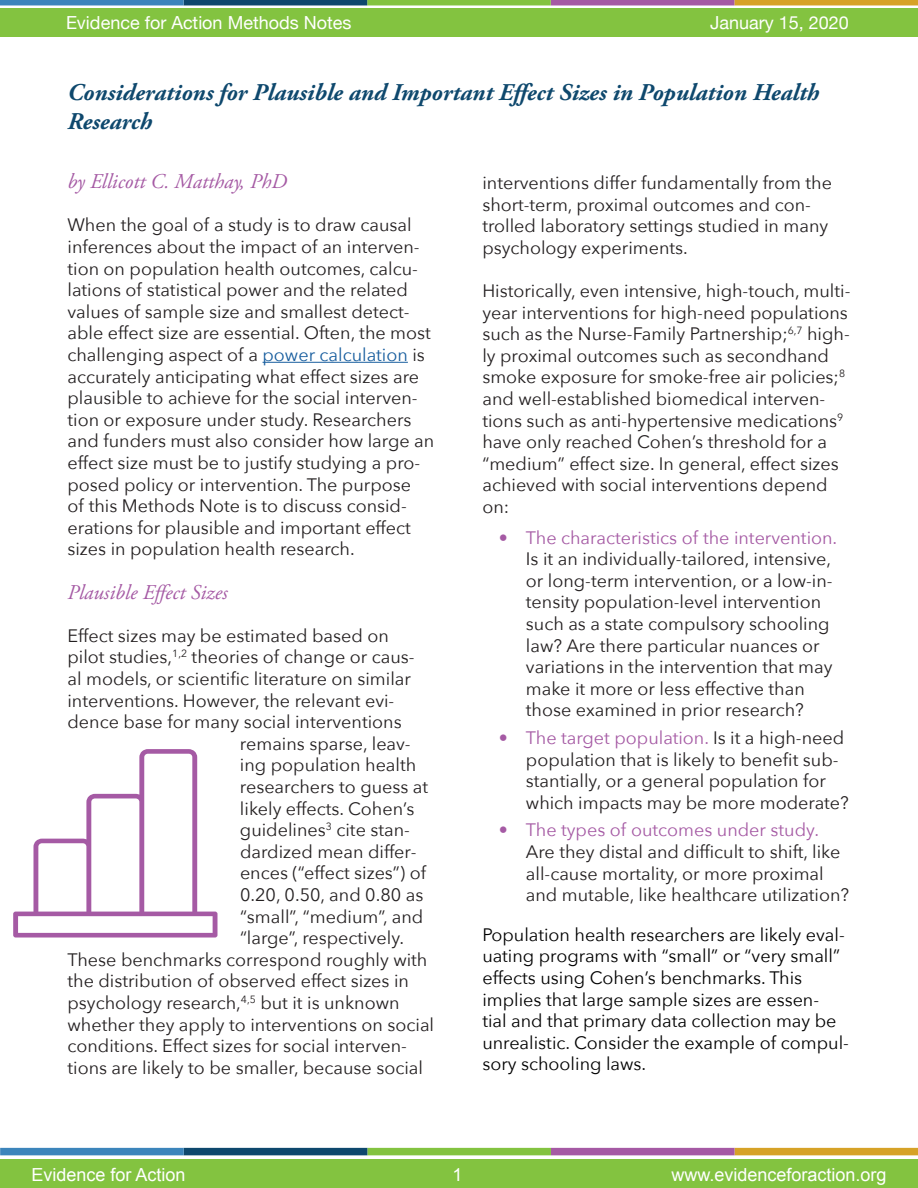
<style>
.page{position:relative;width:918px;height:1188px;background:#fff}
.page>*{position:absolute;margin:0;border:0;box-sizing:border-box;transform-origin:0 0}
.t1{font:italic 700 24px/28.8px "Adobe Garamond Pro";color:#0e486d}
.t2{font:italic 21px "Adobe Garamond Pro";color:#a55aa4}
.t3{font:18px/21.6px "Avenir Next";color:#231f20}
.t4{font:18px/21.6px "Avenir Next";color:#000}
.t5{font:18px "Avenir Next";color:#a55aa4}
.t6{font:18px "Arial";color:#fff}
.t7{font:18px "Helvetica Neue";color:#fff}
.s1{color:#175d9e}
.s2{color:#a55aa4}
</style>
<div class="page">
<div style="left:734px;top:0;width:184px;height:5px;background:#d6a227"></div>
<div style="left:551px;top:0;width:183px;height:5px;background:#a55aa4"></div>
<div style="left:367px;top:0;width:184px;height:5px;background:#83c340"></div>
<div style="left:184px;top:0;width:183px;height:5px;background:#0e486d"></div>
<div style="left:0;top:0;width:184px;height:5px;background:#3c85bb"></div>
<div style="left:0;top:1159px;width:918px;height:29px;background:#83c340"></div>
<div style="left:735px;top:1148px;width:183px;height:7px;background:#d6a227"></div>
<div style="left:551px;top:1148px;width:184px;height:7px;background:#a55aa4"></div>
<div style="left:367px;top:1148px;width:184px;height:7px;background:#83c340"></div>
<div style="left:184px;top:1148px;width:183px;height:7px;background:#0e486d"></div>
<div style="left:0;top:1148px;width:184px;height:7px;background:#3c85bb"></div>
<div style="left:0;top:8px;width:918px;height:29px;background:#83c340"></div>
<hr style="left:263px;top:362px;width:145px;height:1px;background:#175d9e">
<svg style="left:13px;top:749px;width:204px;height:189px"></svg>
<p class="t7" style="left:66px;top:10px;width:287px">Evidence for Action Methods Notes</p>
<p class="t7" style="left:710px;top:10px;width:140px">January 15, 2020</p>
<h1 class="t1" style="left:68px;top:78px;width:753px">Considerations for Plausible and Important Effect Sizes in Population Health<br>Research</h1>
<p class="t2" style="left:68px;top:169px;width:221px">by Ellicott C. Matthay, PhD</p>
<p class="t3" style="left:68px;top:214px;width:368px">When the goal of a study is to draw causal inferences about the impact of an interven&shy;tion on population health outcomes, calcu&shy;lations of statistical power and the related values of sample size and smallest detect&shy;able effect size are essential. Often, the most challenging aspect of a <span class="s1">power calculation</span> is accurately anticipating what effect sizes are plausible to achieve for the social interven&shy;tion or exposure under study. Researchers and funders must also consider how large an effect size must be to justify studying a pro&shy;posed policy or intervention. The purpose<br>of this Methods Note is to discuss consid&shy;erations for plausible and important effect sizes in population health research.</p>
<p class="t2" style="left:68px;top:579px;width:162px">Plausible Effect Sizes</p>
<p class="t3" style="left:68px;top:624px;width:323px">Effect sizes may be estimated based on</p>
<p class="t3" style="left:68px;top:646px;width:349px">pilot studies,<sup>1,2</sup> theories of change or caus-</p>
<p class="t3" style="left:67px;top:667px;width:345px">al models, or scientific literature on similar</p>
<p class="t3" style="left:67px;top:689px;width:328px">interventions. However, the relevant evi-</p>
<p class="t3" style="left:67px;top:710px;width:336px">dence base for many social interventions</p>
<p class="t3" style="left:240px;top:732px;width:172px">remains sparse, leav-</p>
<p class="t3" style="left:240px;top:754px;width:178px">ing population health</p>
<p class="t3" style="left:240px;top:775px;width:190px">researchers to guess at</p>
<p class="t3" style="left:240px;top:797px;width:176px">likely effects. Cohen’s</p>
<p class="t3" style="left:240px;top:818px;width:172px">guidelines<sup>3</sup> cite stan-</p>
<p class="t3" style="left:240px;top:840px;width:178px">dardized mean differ-</p>
<p class="t3" style="left:240px;top:862px;width:188px">ences (“effect sizes”) of</p>
<p class="t3" style="left:240px;top:883px;width:185px">0.20, 0.50, and 0.80 as</p>
<p class="t3" style="left:240px;top:905px;width:185px">“small”, “medium”, and</p>
<p class="t3" style="left:240px;top:926px;width:166px">“large”, respectively.</p>
<p class="t3" style="left:68px;top:948px;width:361px">These benchmarks correspond roughly with</p>
<p class="t3" style="left:68px;top:970px;width:343px">the distribution of observed effect sizes in</p>
<p class="t3" style="left:68px;top:991px;width:334px">psychology research,<sup>4,5</sup> but it is unknown</p>
<p class="t3" style="left:67px;top:1013px;width:368px">whether they apply to interventions on social</p>
<p class="t3" style="left:67px;top:1034px;width:341px">conditions. Effect sizes for social interven-</p>
<p class="t3" style="left:67px;top:1056px;width:357px">tions are likely to be smaller, because social</p>
<p class="t3" style="left:482px;top:171px;width:351px">interventions differ fundamentally from the short-term, proximal outcomes and con&shy;trolled laboratory settings studied in many psychology experiments.</p>
<p class="t3" style="left:482px;top:279px;width:370px">Historically, even intensive, high-touch, multi&shy;year interventions for high-need populations such as the Nurse-Family Partnership;<sup>6,7</sup> high&shy;ly proximal outcomes such as secondhand smoke exposure for smoke-free air policies;<sup>8 </sup>and well-established biomedical interven&shy;tions such as anti-hypertensive medications<sup>9 </sup>have only reached Cohen’s threshold for a “medium” effect size. In general, effect sizes achieved with social interventions depend on:</p>
<p class="t5" style="left:499px;top:522px;width:340px">• The characteristics of the intervention.</p>
<p class="t3" style="left:526px;top:547px;width:308px">Is it an individually-tailored, intensive, or long-term intervention, or a low-in&shy;tensity population-level intervention such as a state compulsory schooling law? Are there particular nuances or variations in the intervention that may make it more or less effective than those examined in prior research?</p>
<p class="t3" style="left:526px;top:726px;width:324px;text-indent:-27px"><span class="s2">• The target population.</span> Is it a high-need population that is likely to benefit sub&shy;stantially, or a general population for which impacts may be more moderate?</p>
<p class="t5" style="left:499px;top:815px;width:322px">• The types of outcomes under study.</p>
<p class="t3" style="left:526px;top:840px;width:325px">Are they distal and difficult to shift, like all-cause mortality, or more proximal and mutable, like healthcare utilization?</p>
<p class="t4" style="left:482px;top:923px;width:368px">Population health researchers are likely eval&shy;uating programs with “small” or “very small” effects using Cohen’s benchmarks. This implies that large sample sizes are essen-<br>tial and that primary data collection may be unrealistic. Consider the example of compul&shy;sory schooling laws.</p>
<p class="t6" style="left:32px;top:1163px;width:156px">Evidence for Action</p>
<p class="t6" style="left:452px;top:1163px;width:12px">1</p>
<p class="t6" style="left:671px;top:1163px;width:217px">www.evidenceforaction.org</p>
</div>
